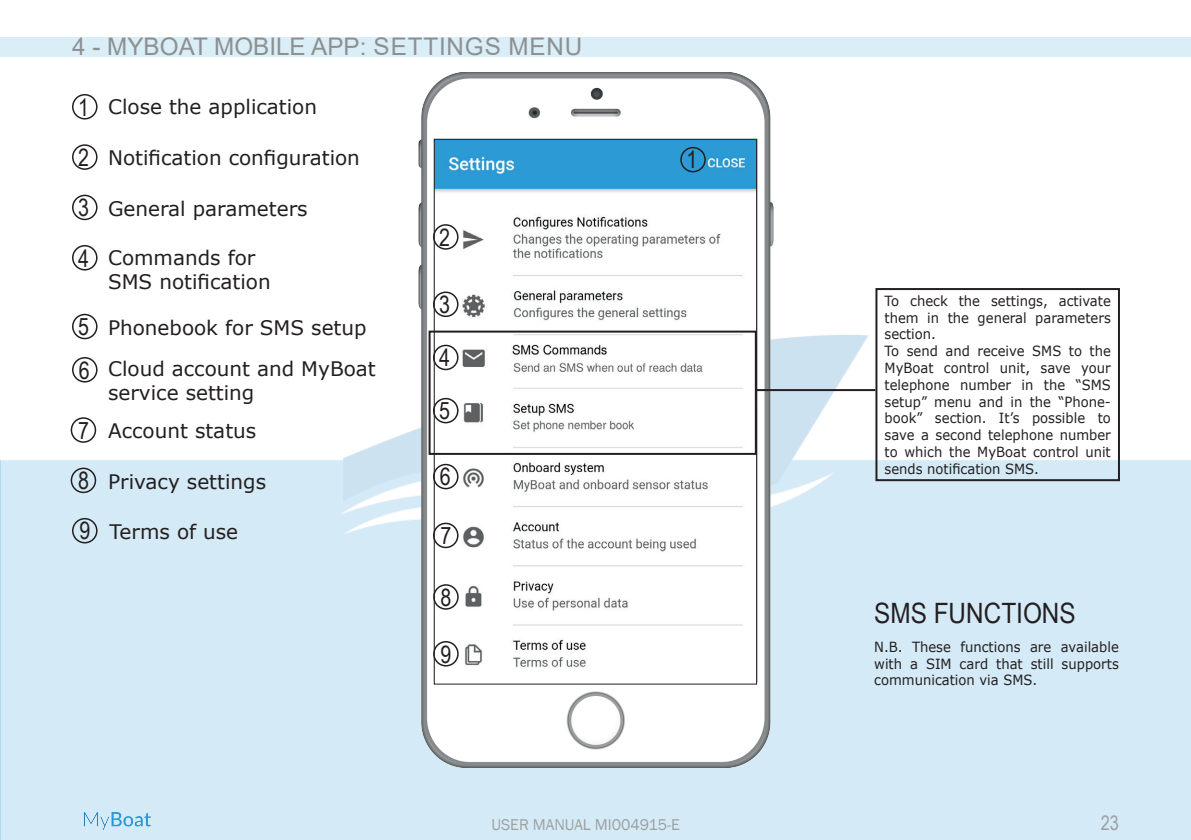
<style>
.page{position:relative;width:1191px;height:840px;background:#fff}
.page>*{position:absolute;margin:0;border:0;box-sizing:border-box;transform-origin:0 0}
.t1{font:28px "Arial Narrow";color:#231f20;scale:1.06 1}
.t2{font:24.2px "Arial";color:#8d9091}
.t3{font:24px/50.2px "Arial Narrow";color:#231f20;text-align:justify}
.t4{font:20px/24px "Verdana";color:#231f20}
.t5{font:20px "Arial Narrow";color:#9ca1a2}
.t6{font:16px "Franklin Gothic";color:#9ca1a2}
.t7{font:14px/16.8px "Verdana";color:#231f20;text-align:justify;scale:.94 1}
.s1{font-family:"Arial Narrow";font-size:24px}
</style>
<div class="page">
<img style="left:0;top:94px;width:1191px;height:745px">
<img style="left:84px;top:812px;width:66px;height:17px">
<img style="left:416px;top:72px;width:359px;height:695px">
<img style="left:436px;top:141px;width:319px;height:541px">
<div style="left:0;top:37px;width:1191px;height:20px;background:#daeef8"></div>
<div style="left:72px;top:357px;width:26px;height:25px;border:2px solid #231f20;border-radius:50%"></div>
<div style="left:72px;top:94px;width:26px;height:25px;border:2px solid #231f20;border-radius:50%"></div>
<div style="left:72px;top:144px;width:26px;height:26px;border:2px solid #231f20;border-radius:50%"></div>
<div style="left:72px;top:194px;width:26px;height:26px;border:2px solid #231f20;border-radius:50%"></div>
<div style="left:72px;top:245px;width:26px;height:25px;border:2px solid #231f20;border-radius:50%"></div>
<div style="left:72px;top:313px;width:26px;height:26px;border:2px solid #231f20;border-radius:50%"></div>
<div style="left:71px;top:417px;width:25px;height:25px;border:2px solid #231f20;border-radius:50%"></div>
<div style="left:680px;top:147px;width:26px;height:25px;border:2px solid #231f20;border-radius:50%"></div>
<div style="left:433px;top:463px;width:25px;height:26px;border:2px solid #231f20;border-radius:50%"></div>
<div style="left:433px;top:224px;width:25px;height:25px;border:2px solid #231f20;border-radius:50%"></div>
<div style="left:433px;top:291px;width:25px;height:26px;border:2px solid #231f20;border-radius:50%"></div>
<div style="left:433px;top:344px;width:25px;height:26px;border:2px solid #231f20;border-radius:50%"></div>
<div style="left:433px;top:397px;width:25px;height:26px;border:2px solid #231f20;border-radius:50%"></div>
<div style="left:433px;top:522px;width:25px;height:26px;border:2px solid #231f20;border-radius:50%"></div>
<div style="left:433px;top:584px;width:26px;height:25px;border:2px solid #231f20;border-radius:50%"></div>
<div style="left:71px;top:467px;width:25px;height:26px;border:2px solid #231f20;border-radius:50%"></div>
<div style="left:428px;top:330px;width:329px;height:124px;border:2px solid #231f20"></div>
<hr style="left:757px;top:389px;width:118px;height:2px;background:#231f20">
<div style="left:875px;top:288px;width:245px;height:193px;border:2px solid #231f20"></div>
<div style="left:433px;top:640px;width:26px;height:26px;border:2px solid #231f20;border-radius:50%"></div>
<div style="left:72px;top:517px;width:26px;height:26px;border:2px solid #231f20;border-radius:50%"></div>
<h2 class="t2" style="left:72px;top:30px;width:511px">4 - MYBOAT MOBILE APP: SETTINGS MENU</h2>
<h3 class="t3" style="left:78px;top:81px;width:12px">1<br>2<br>3<br>4</h3>
<h3 class="t3" style="left:78px;top:300px;width:12px">5</h3>
<h3 class="t3" style="left:79px;top:344px;width:12px">6</h3>
<h3 class="t3" style="left:78px;top:404px;width:12px">7</h3>
<h3 class="t4" style="left:108px;top:95px;width:210px">Close the application</h3>
<h3 class="t4" style="left:108px;top:145px;width:253px">Notification configuration</h3>
<h3 class="t4" style="left:108px;top:196px;width:201px">General parameters</h3>
<h3 class="t4" style="left:108px;top:246px;width:164px">Commands for<br>SMS notification</h3>
<h3 class="t4" style="left:108px;top:307px;width:269px;line-height:41px">Phonebook for SMS setup<br>Cloud account and MyBoat</h3>
<h3 class="t4" style="left:108px;top:374px;width:150px;line-height:37.2px">service setting<br>Account status</h3>
<h3 class="t4" style="left:78px;top:469px;width:189px"><span class="s1">8</span> Privacy settings</h3>
<h3 class="t4" style="left:79px;top:519px;width:160px"><span class="s1">9</span> Terms of use</h3>
<h3 class="t3" style="left:439px;top:211px;width:12px">2</h3>
<h3 class="t3" style="left:439px;top:278px;width:12px">3</h3>
<h3 class="t3" style="left:439px;top:331px;width:12px">4</h3>
<h3 class="t3" style="left:439px;top:384px;width:12px">5</h3>
<h3 class="t3" style="left:440px;top:450px;width:12px">6</h3>
<h3 class="t3" style="left:440px;top:509px;width:12px">7</h3>
<h3 class="t3" style="left:440px;top:571px;width:12px">8</h3>
<h3 class="t3" style="left:440px;top:627px;width:12px">9</h3>
<h3 class="t3" style="left:686px;top:134px;width:12px">1</h3>
<p class="t7" style="left:884px;top:292px;width:242px;text-align:left">To check the settings, activate them in the general parameters section.<br>To send and receive SMS to the<br>MyBoat control unit, save your telephone number in the “SMS setup” menu and in the “Phone&shy;book” section. It’s possible to save a second telephone number to which the MyBoat control unit sends notification SMS.</p>
<h1 class="t1" style="left:874px;top:592px;width:192px">SMS FUNCTIONS</h1>
<p class="t7" style="left:874px;top:637px;width:262px">N.B. These functions are available with a SIM card that still supports communication via SMS.</p>
<p class="t6" style="left:491px;top:814px;width:190px">USER MANUAL MI004915-E</p>
<h3 class="t5" style="left:1100px;top:807px;width:20px">23</h3>
</div>
